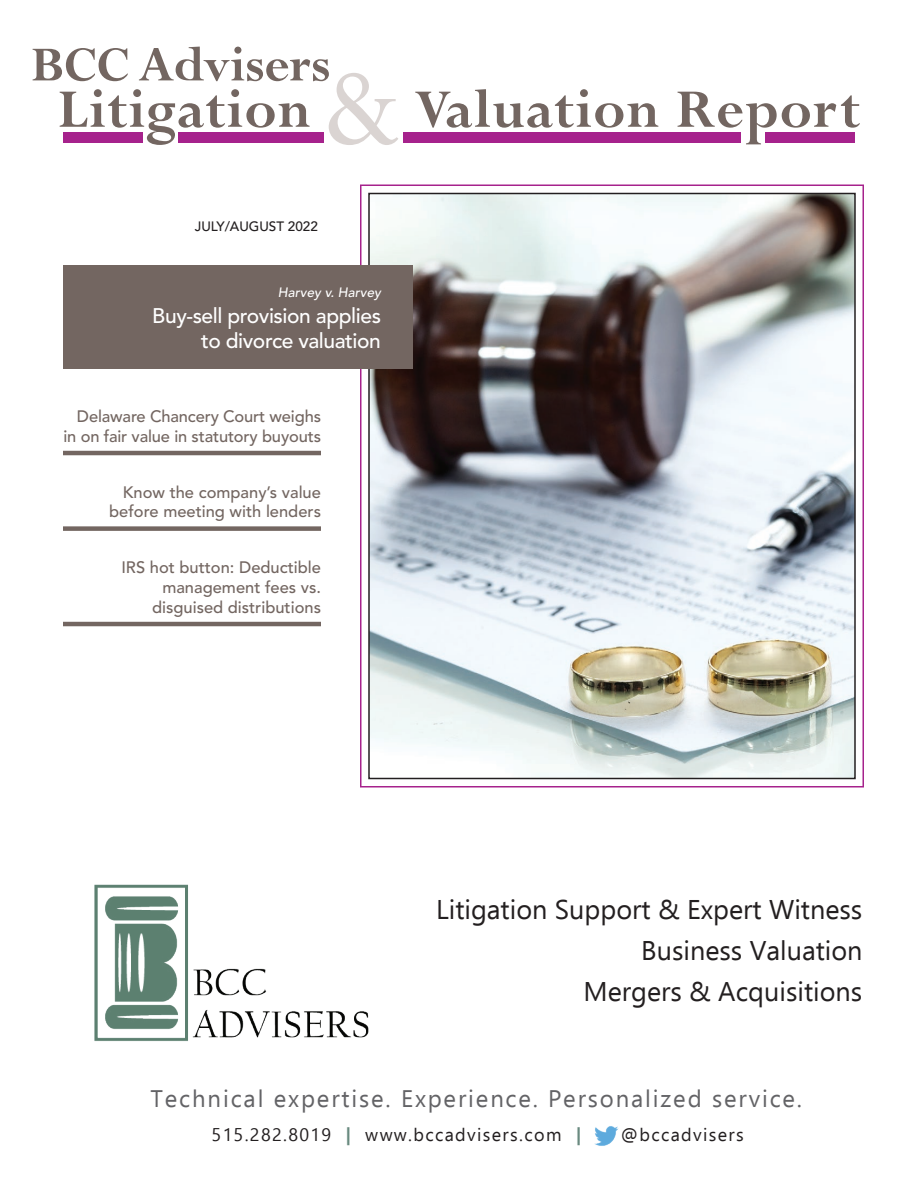
<style>
.page{position:relative;width:918px;height:1188px;background:#fff}
.page>*{position:absolute;margin:0;border:0;box-sizing:border-box;transform-origin:0 0}
.t1{font:700 60px "Perpetua Std";letter-spacing:.01em;color:#736661}
.t2{font:700 54px "Perpetua Std";letter-spacing:-.01em;color:#736661}
.t3{font:27px/41.1px "Ebrima";color:#231f20;text-align:right}
.t4{font:24px "Ebrima";letter-spacing:.08em;color:#636366}
.t5{font:500 21px/25.2px "Avenir LT Std";letter-spacing:-.02em;color:#fff;text-align:right}
.t6{font:18px "Ebrima";letter-spacing:.075em;color:#231f20}
.t7{font:500 16.5px/19.8px "Avenir LT Std";color:#736661;text-align:right}
.t8{font:500 13.5px "Avenir LT Std";color:#231f20}
.t9{font:italic 500 13.5px "Avenir LT Std";color:#fff}
.s1{font-weight:400;font-size:129px;color:#dad4d2}
.s2{font-weight:700;color:#698a7f}
</style>
<div class="page">
<div style="left:360px;top:184px;width:504px;height:604px;border:2px solid #a6228c"></div>
<img style="left:371px;top:196px;width:482px;height:580px">
<div style="left:368px;top:193px;width:488px;height:586px;border:2px solid #231f20"></div>
<div style="left:63px;top:266px;width:349px;height:103px;background:#736661"></div>
<div style="left:63px;top:132px;width:79px;height:10px;background:#a6228c"></div>
<div style="left:178px;top:132px;width:146px;height:10px;background:#a6228c"></div>
<div style="left:404px;top:132px;width:337px;height:10px;background:#a6228c"></div>
<div style="left:765px;top:132px;width:90px;height:10px;background:#a6228c"></div>
<hr style="left:63px;top:451px;width:258px;height:4px;background:#736661">
<div style="left:63px;top:526px;width:258px;height:5px;background:#736661"></div>
<hr style="left:63px;top:622px;width:258px;height:4px;background:#736661">
<img style="left:94px;top:884px;width:275px;height:157px">
<img style="left:594px;top:1126px;width:25px;height:20px">
<h2 class="t2" style="left:31px;top:36px;width:301px">BCC Advisers</h2>
<h1 class="t1" style="left:58px;top:78px;width:804px">Litigation <span class="s1">&amp;</span> Valuation Report</h1>
<p class="t8" style="left:195px;top:218px;width:125px">JULY/AUGUST 2022</p>
<p class="t9" style="left:278px;top:285px;width:105px">Harvey v. Harvey</p>
<p class="t5" style="left:152px;top:303px;width:230px">Buy-sell provision applies to divorce valuation</p>
<p class="t7" style="left:63px;top:407px;width:259px">Delaware Chancery Court weighs in on fair value in statutory buyouts</p>
<p class="t7" style="left:109px;top:482px;width:213px">Know the company’s value before meeting with lenders</p>
<p class="t7" style="left:121px;top:558px;width:201px">IRS hot button: Deductible management fees vs. disguised distributions</p>
<h3 class="t3" style="left:436px;top:889px;width:428px">Litigation Support &amp; Expert Witness<br>Business Valuation<br>Mergers &amp; Acquisitions</h3>
<h3 class="t4" style="left:151px;top:1081px;width:653px">Technical expertise. Experience. Personalized service.</h3>
<p class="t6" style="left:212px;top:1122px;width:372px">515.282.8019 <span class="s2">|</span> www.bccadvisers.com <span class="s2">|</span></p>
<p class="t6" style="left:621px;top:1122px;width:125px">@bccadvisers</p>
</div>
